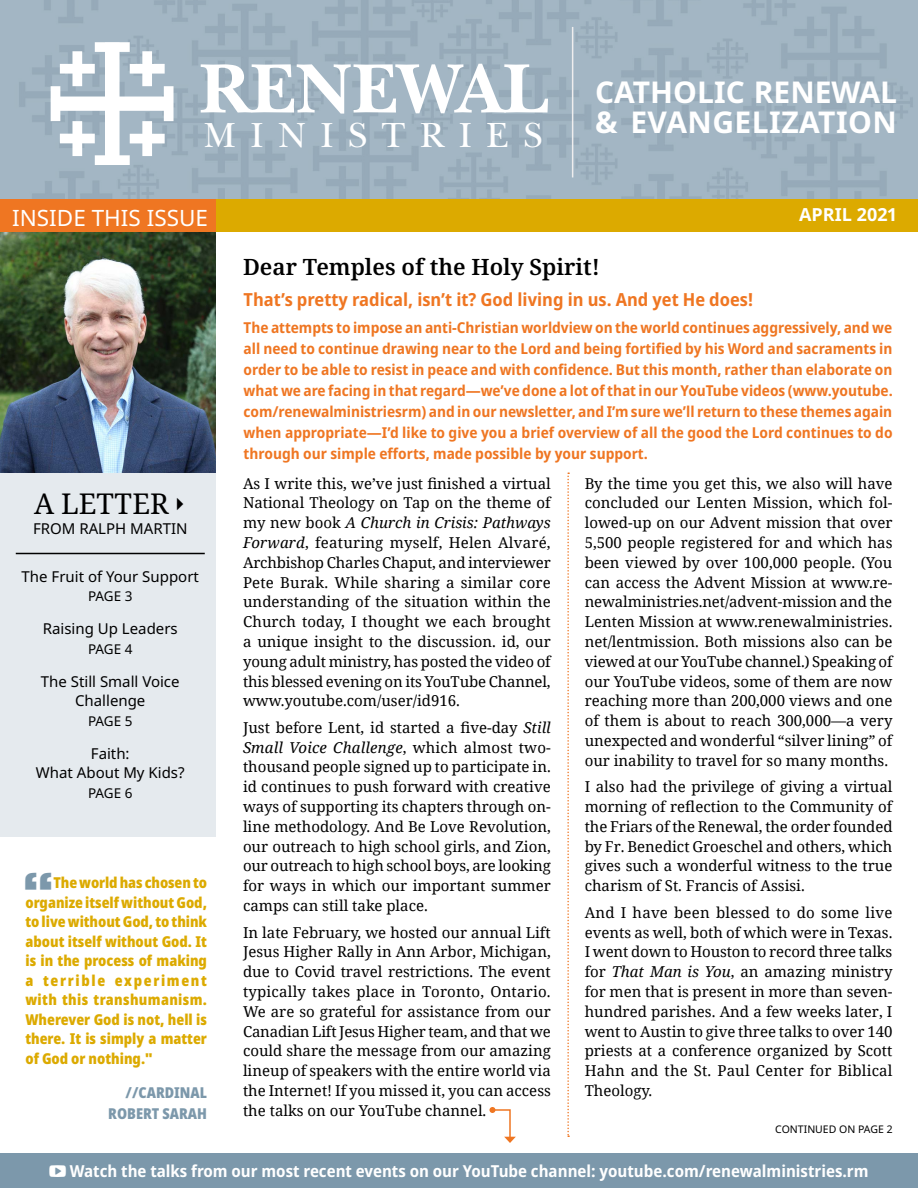
<style>
.page{position:relative;width:918px;height:1188px;background:#fff}
.page>*{position:absolute;margin:0;border:0;box-sizing:border-box;transform-origin:0 0}
.t1{font:700 72.75px "New Baskerville";color:#fff}
.t2{font:800 45px "Rockwell";color:#7c98ab}
.t3{font:36.45px "New Baskerville";letter-spacing:.4em;color:#fff}
.t4{font:700 30px/30px "Noto Sans";color:#fff}
.t5{font:28.5px "Noto Serif";color:#000}
.t6{font:600 22.5px "Noto Serif";color:#000}
.t7{font:22.5px "Noto Sans";color:#fff}
.t8{font:700 semi-condensed 18px "Noto Sans";color:#ef7622}
.t9{font:700 18px "Noto Sans";color:#fff}
.t10{font:700 semi-condensed 16.5px "Noto Sans";color:#fff}
.t11{font:15px/19.8px "Noto Serif";color:#000;text-align:justify}
.t12{font:700 semi-condensed 15px/21px "Noto Sans";color:#ef7622;text-align:justify}
.t13{font:900 condensed 15px/19.5px "Noto Sans";color:#dcaa00;text-align:justify}
.t14{font:15px/19.5px "Noto Sans";color:#000;text-align:center}
.t15{font:900 condensed 15px/21px "Noto Sans";color:#7c98ab;text-align:right}
.t16{font:13.5px "Noto Sans";letter-spacing:-.02em;color:#000}
.t17{font:10.5px "Noto Sans";color:#000}
.s1{font-style:italic}
</style>
<div class="page">
<div style="left:0;top:202px;width:216px;height:635px;background:#e5eaee"></div>
<img style="left:0;top:232px;width:216px;height:240px">
<div style="left:0;top:1153px;width:918px;height:35px;background:#7c98ab"></div>
<img style="left:0;top:0;width:918px;height:200px">
<div style="left:202px;top:200px;width:716px;height:32px;background:#dcaa00"></div>
<svg style="left:567px;top:472px;width:2px;height:665px"></svg>
<div style="left:0;top:200px;width:216px;height:32px;background:#ef7622"></div>
<hr style="left:16px;top:553px;width:189px;height:1px;background:#000">
<div style="left:105px;top:43px;width:15px;height:122px;background:#fff"></div>
<div style="left:51px;top:97px;width:118px;height:14px;background:#fff"></div>
<div style="left:72px;top:51px;width:10px;height:35px;background:#fff"></div>
<div style="left:60px;top:64px;width:35px;height:10px;background:#fff"></div>
<div style="left:142px;top:51px;width:10px;height:35px;background:#fff"></div>
<div style="left:130px;top:64px;width:35px;height:10px;background:#fff"></div>
<div style="left:142px;top:121px;width:10px;height:35px;background:#fff"></div>
<div style="left:130px;top:134px;width:35px;height:9px;background:#fff"></div>
<div style="left:72px;top:121px;width:10px;height:35px;background:#fff"></div>
<div style="left:60px;top:134px;width:35px;height:9px;background:#fff"></div>
<div style="left:95px;top:42px;width:35px;height:10px;background:#fff"></div>
<div style="left:164px;top:86px;width:10px;height:35px;background:#fff"></div>
<div style="left:51px;top:86px;width:9px;height:35px;background:#fff"></div>
<div style="left:95px;top:155px;width:35px;height:10px;background:#fff"></div>
<hr style="left:572px;top:27px;width:1px;height:150px;background:#eeedee">
<svg style="left:489px;top:1107px;width:27px;height:36px"></svg>
<h1 class="t1" style="left:200px;top:46px;width:350px">RENEWAL</h1>
<h3 class="t3" style="left:204px;top:114px;width:340px">MINISTRIES</h3>
<h3 class="t7" style="left:12px;top:202px;width:197px">INSIDE THIS ISSUE</h3>
<h3 class="t4" style="left:595px;top:78px;width:303px">CATHOLIC RENEWAL &amp; EVANGELIZATION</h3>
<p class="t9" style="left:799px;top:202px;width:99px">APRIL 2021</p>
<h3 class="t6" style="left:243px;top:251px;width:358px">Dear Temples of the Holy Spirit!</h3>
<h3 class="t5" style="left:34px;top:484px;width:136px">A LETTER</h3>
<p class="t14" style="left:33px;top:519px;width:156px">FROM RALPH MARTIN</p>
<p class="t14" style="left:22px;top:567px;width:179px">The Fruit of Your Support</p>
<p class="t16" style="left:88px;top:587px;width:46px">PAGE 3</p>
<p class="t14" style="left:43px;top:619px;width:136px">Raising Up Leaders</p>
<p class="t16" style="left:88px;top:639px;width:46px">PAGE 4</p>
<p class="t14" style="left:41px;top:672px;width:140px">The Still Small Voice<br>Challenge</p>
<p class="t16" style="left:88px;top:711px;width:46px">PAGE 5</p>
<p class="t14" style="left:36px;top:744px;width:150px">Faith:<br>What About My Kids?</p>
<p class="t16" style="left:88px;top:783px;width:46px">PAGE 6</p>
<h2 class="t2" style="left:22px;top:862px;width:34px">“</h2>
<p class="t13" style="left:25px;top:873px;width:183px;text-indent:28px">The world has chosen to organize itself without God, to live without God, to think about itself without God. It is in the process of making a terrible experiment with this transhumanism.<br>Wherever God is not, hell is there. It is simply a matter of God or nothing."</p>
<p class="t15" style="left:108px;top:1082px;width:100px">//CARDINAL<br>ROBERT SARAH</p>
<p class="t8" style="left:244px;top:286px;width:511px">That’s pretty radical, isn’t it? God living in us. And yet He does!</p>
<p class="t12" style="left:244px;top:318px;width:651px">The attempts to impose an anti-Christian worldview on the world continues aggressively, and we all need to continue drawing near to the Lord and being fortified by his Word and sacraments in order to be able to resist in peace and with confidence. But this month, rather than elaborate on what we are facing in that regard—we’ve done a lot of that in our YouTube videos (www.youtube. com/renewalministriesrm) and in our newsletter, and I’m sure we’ll return to these themes again when appropriate—I’d like to give you a brief overview of all the good the Lord continues to do through our simple efforts, made possible by your support.</p>
<p class="t11" style="left:243px;top:473px;width:309px">As I write this, we’ve just finished a virtual National Theology on Tap on the theme of my new book <span class="s1">A Church in Crisis: Pathways Forward</span>, featuring myself, Helen Alvaré, Archbishop Charles Chaput, and interviewer Pete Burak. While sharing a similar core understanding of the situation within the Church today, I thought we each brought a unique insight to the discussion. id, our young adult ministry, has posted the video of this blessed evening on its YouTube Channel, www.youtube.com/user/id916.</p>
<p class="t11" style="left:243px;top:717px;width:309px">Just before Lent, id started a five-day <span class="s1">Still Small Voice Challenge</span>, which almost two&shy;thousand people signed up to participate in. id continues to push forward with creative ways of supporting its chapters through on&shy;line methodology. And Be Love Revolution, our outreach to high school girls, and Zion, our outreach to high school boys, are looking for ways in which our important summer camps can still take place.</p>
<p class="t11" style="left:243px;top:922px;width:309px">In late February, we hosted our annual Lift Jesus Higher Rally in Ann Arbor, Michigan, due to Covid travel restrictions. The event typically takes place in Toronto, Ontario.<br>We are so grateful for assistance from our Canadian Lift Jesus Higher team, and that we could share the message from our amazing lineup of speakers with the entire world via the Internet! If you missed it, you can access the talks on our YouTube channel.</p>
<p class="t11" style="left:585px;top:473px;width:309px">By the time you get this, we also will have concluded our Lenten Mission, which fol&shy;lowed-up on our Advent mission that over 5,500 people registered for and which has been viewed by over 100,000 people. (You can access the Advent Mission at www.re&shy;newalministries.net/advent-mission and the Lenten Mission at www.renewalministries. net/lentmission. Both missions also can be viewed at our YouTube channel.) Speaking of our YouTube videos, some of them are now reaching more than 200,000 views and one of them is about to reach 300,000—a very unexpected and wonderful “silver lining” of our inability to travel for so many months.</p>
<p class="t11" style="left:585px;top:776px;width:309px">I also had the privilege of giving a virtual morning of reflection to the Community of the Friars of the Renewal, the order founded by Fr. Benedict Groeschel and others, which gives such a wonderful witness to the true charism of St. Francis of Assisi.</p>
<p class="t11" style="left:585px;top:902px;width:309px">And I have been blessed to do some live events as well, both of which were in Texas.<br>I went down to Houston to record three talks for <span class="s1">That Man is You</span>, an amazing ministry for men that is present in more than seven&shy;hundred parishes. And a few weeks later, I went to Austin to give three talks to over 140 priests at a conference organized by Scott Hahn and the St. Paul Center for Biblical Theology.</p>
<p class="t17" style="left:775px;top:1122px;width:119px">CONTINUED ON PAGE 2</p>
<p class="t10" style="left:70px;top:1159px;width:800px">Watch the talks from our most recent events on our YouTube channel: youtube.com/renewalministries.rm</p>
</div>
